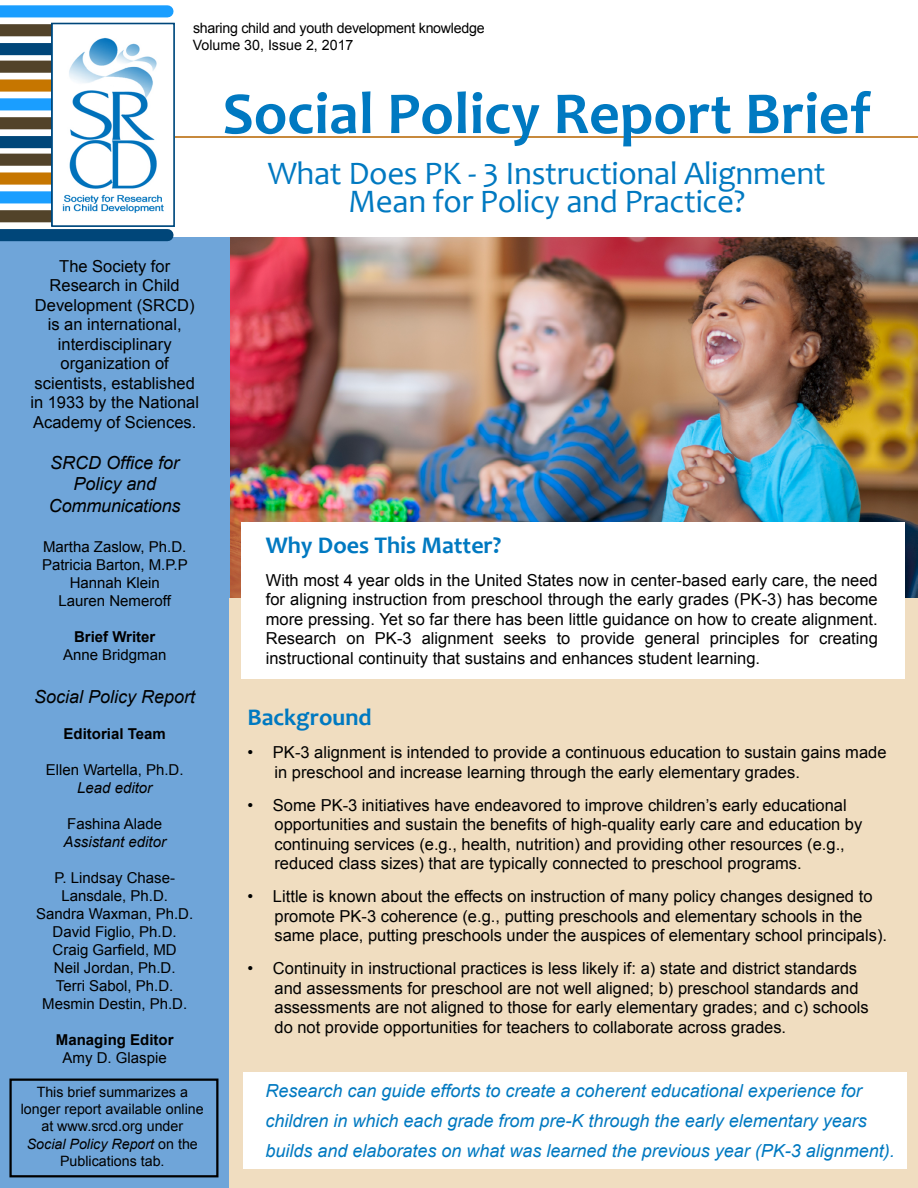
<style>
.page{position:relative;width:918px;height:1188px;background:#fff}
.page>*{position:absolute;margin:0;border:0;box-sizing:border-box;transform-origin:0 0}
.t1{font:700 60px "Candara";color:#0079c1}
.t2{font:33px/28.5px "Candara";letter-spacing:-.01em;color:#0079c1;text-align:center}
.t3{font:700 24px "Candara";color:#0079c1}
.t4{font:italic 18px/30px "Arial";color:#0079c1}
.t5{font:italic 18px/21.6px "Arial";color:#000;text-align:center}
.t6{font:16.5px/19.5px "Arial";color:#000}
.t7{font:15px/18px "Arial";color:#000;text-align:center}
.t8{font:700 15px "Arial";color:#000}
.t9{font:italic 15px "Arial";color:#000}
.t10{font:14.25px/17.1px "Arial";color:#000;text-align:center}
.t11{font:14.25px "Arial";letter-spacing:-.02em;color:#000}
.s1{font-style:italic}
</style>
<div class="page">
<img style="left:230px;top:237px;width:688px;height:362px">
<div style="left:0;top:237px;width:230px;height:951px;background:#6fa5d9"></div>
<div style="left:230px;top:599px;width:688px;height:589px;background:#f0ddc0"></div>
<hr style="left:174px;top:136px;width:744px;height:1px;background:#c7893c">
<div style="left:0;top:5px;width:167px;height:12px;background:#1a9eff"></div>
<div style="left:0;top:24px;width:167px;height:12px;background:#52432a"></div>
<div style="left:0;top:43px;width:167px;height:12px;background:#004679"></div>
<div style="left:0;top:61px;width:167px;height:12px;background:#52432a"></div>
<div style="left:0;top:79px;width:167px;height:13px;background:#c67600"></div>
<div style="left:0;top:98px;width:167px;height:12px;background:#1a9eff"></div>
<div style="left:0;top:117px;width:167px;height:12px;background:#52432a"></div>
<div style="left:0;top:136px;width:167px;height:12px;background:#004679"></div>
<div style="left:0;top:154px;width:167px;height:12px;background:#52432a"></div>
<div style="left:0;top:172px;width:167px;height:13px;background:#c67600"></div>
<div style="left:0;top:191px;width:167px;height:12px;background:#1a9eff"></div>
<div style="left:0;top:210px;width:167px;height:12px;background:#52432a"></div>
<div style="left:0;top:229px;width:167px;height:12px;background:#004679"></div>
<img style="left:54px;top:26px;width:113px;height:196px">
<div style="left:51px;top:23px;width:124px;height:204px;border:2px solid #004679"></div>
<div style="left:242px;top:522px;width:663px;height:157px;background:#fff"></div>
<div style="left:243px;top:1072px;width:664px;height:97px;background:#fff"></div>
<div style="left:9px;top:1079px;width:209px;height:98px;border:2px solid #000"></div>
<p class="t11" style="left:193px;top:19px;width:293px">sharing child and youth development knowledge</p>
<p class="t10" style="left:193px;top:36px;width:162px">Volume 30, Issue 2, 2017</p>
<h1 class="t1" style="left:222px;top:76px;width:650px">Social Policy Report Brief</h1>
<p class="t6" style="left:30px;top:256px;width:170px;text-align:center">The Society for<br>Research in Child<br>Development (SRCD) is an international, interdisciplinary organization of scientists, established in 1933 by the National<br>Academy of Sciences.</p>
<p class="t5" style="left:49px;top:452px;width:133px">SRCD Office for<br>Policy and<br>Communications</p>
<p class="t7" style="left:42px;top:538px;width:147px">Martha Zaslow, Ph.D.<br>Patricia Barton, M.P.P<br>Hannah Klein<br>Lauren Nemeroff</p>
<p class="t8" style="left:74px;top:626px;width:83px">Brief Writer</p>
<p class="t7" style="left:63px;top:646px;width:105px">Anne Bridgman</p>
<p class="t5" style="left:34px;top:686px;width:163px">Social Policy Report</p>
<p class="t8" style="left:64px;top:724px;width:104px">Editorial Team</p>
<p class="t7" style="left:46px;top:761px;width:139px">Ellen Wartella, Ph.D.</p>
<p class="t9" style="left:77px;top:778px;width:77px">Lead editor</p>
<p class="t7" style="left:67px;top:815px;width:97px">Fashina Alade</p>
<p class="t9" style="left:63px;top:832px;width:104px">Assistant editor</p>
<p class="t7" style="left:36px;top:869px;width:159px">P. Lindsay Chase-<br>Lansdale, Ph.D.<br>Sandra Waxman, Ph.D.<br>David Figlio, Ph.D.<br>Craig Garfield, MD<br>Neil Jordan, Ph.D.<br>Terri Sabol, Ph.D.<br>Mesmin Destin, Ph.D.</p>
<p class="t8" style="left:56px;top:1030px;width:119px">Managing Editor</p>
<p class="t7" style="left:63px;top:1049px;width:106px">Amy D. Glaspie</p>
<p class="t10" style="left:21px;top:1084px;width:184px">This brief summarizes a longer report available online at www.srcd.org under<br><span class="s1">Social Policy Report</span> on the<br>Publications tab.</p>
<h2 class="t2" style="left:268px;top:159px;width:560px">What Does PK - 3 Instructional Alignment<br>Mean for Policy and Practice?</h2>
<h3 class="t3" style="left:266px;top:530px;width:237px">Why Does This Matter?</h3>
<p class="t6" style="left:266px;top:570px;width:614px;text-align:justify">With most 4 year olds in the United States now in center-based early care, the need for aligning instruction from preschool through the early grades (PK-3) has become more pressing. Yet so far there has been little guidance on how to create alignment.<br>Research on PK-3 alignment seeks to provide general principles for creating instructional continuity that sustains and enhances student learning.</p>
<h3 class="t3" style="left:248px;top:702px;width:126px">Background</h3>
<p class="t6" style="left:274px;top:743px;width:614px;text-indent:-27px">• PK-3 alignment is intended to provide a continuous education to sustain gains made in preschool and increase learning through the early elementary grades.</p>
<p class="t6" style="left:274px;top:795px;width:589px;text-indent:-27px">• Some PK-3 initiatives have endeavored to improve children’s early educational opportunities and sustain the benefits of high-quality early care and education by continuing services (e.g., health, nutrition) and providing other resources (e.g., reduced class sizes) that are typically connected to preschool programs.</p>
<p class="t6" style="left:274px;top:887px;width:614px;text-indent:-27px">• Little is known about the effects on instruction of many policy changes designed to promote PK-3 coherence (e.g., putting preschools and elementary schools in the same place, putting preschools under the auspices of elementary school principals).</p>
<p class="t6" style="left:274px;top:959px;width:596px;text-indent:-27px">• Continuity in instructional practices is less likely if: a) state and district standards and assessments for preschool are not well aligned; b) preschool standards and assessments are not aligned to those for early elementary grades; and c) schools do not provide opportunities for teachers to collaborate across grades.</p>
<p class="t4" style="left:266px;top:1076px;width:631px">Research can guide efforts to create a coherent educational experience for children in which each grade from pre-K through the early elementary years builds and elaborates on what was learned the previous year (PK-3 alignment).</p>
</div>
